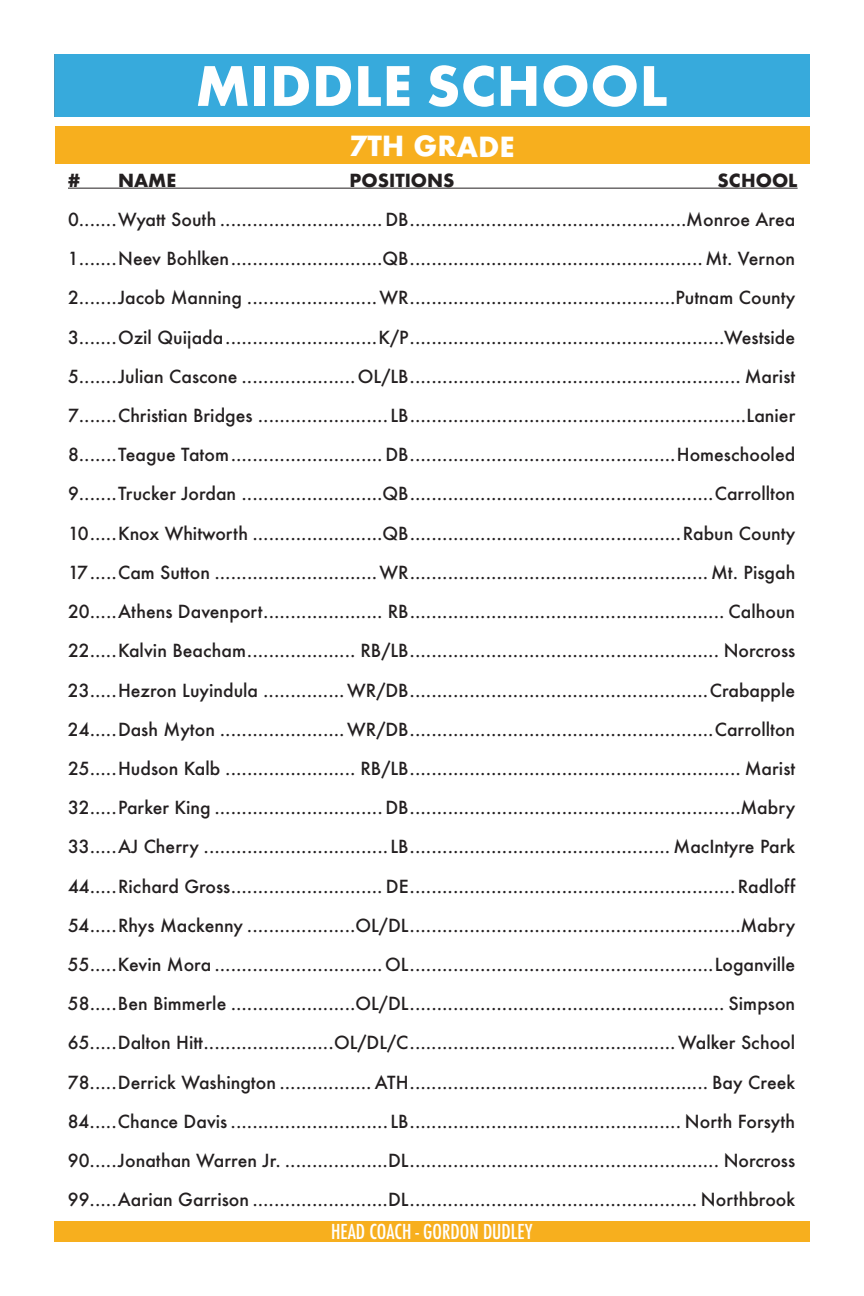
<style>
.page{position:relative;width:864px;height:1296px;background:#fff}
.page>*{position:absolute;margin:0;border:0;box-sizing:border-box;transform-origin:0 0}
.t1{font:700 59.6px "Futura PT";letter-spacing:.01em;color:#fff}
.t2{font:700 27px "Futura";color:#fff}
.t3{font:500 condensed 20px "Futura";color:#fff}
.t4{font:500 17.6px "Futura";color:#231f20}
.t5{font:700 17.6px "Futura";color:#231f20}
</style>
<div class="page">
<div style="left:55px;top:126px;width:754px;height:38px;background:#f7af1e"></div>
<div style="left:54px;top:1221px;width:756px;height:21px;background:#f7af1e"></div>
<hr style="left:68px;top:188px;width:730px;height:1px;background:#231f20">
<div style="left:55px;top:55px;width:755px;height:62px;background:#37aadc"></div>
<h1 class="t1" style="left:195px;top:48px;width:474px">MIDDLE SCHOOL</h1>
<h2 class="t2" style="left:349px;top:127px;width:168px">7TH GRADE</h2>
<p class="t5" style="left:68px;top:167px;width:13px">#</p>
<p class="t5" style="left:118px;top:167px;width:60px">NAME</p>
<p class="t5" style="left:350px;top:167px;width:106px">POSITIONS</p>
<p class="t5" style="left:717px;top:167px;width:82px">SCHOOL</p>
<p class="t4" style="left:68px;top:207px;width:729px">0.......Wyatt South .............................. DB...................................................Monroe Area</p>
<p class="t4" style="left:68px;top:247px;width:729px">1.......Neev Bohlken............................QB......................................................Mt. Vernon</p>
<p class="t4" style="left:68px;top:286px;width:729px">2.......Jacob Manning ........................WR.................................................Putnam County</p>
<p class="t4" style="left:68px;top:325px;width:729px">3.......Ozil Quijada............................K/P..........................................................Westside</p>
<p class="t4" style="left:68px;top:364px;width:729px">5.......Julian Cascone .....................OL/LB............................................................. Marist</p>
<p class="t4" style="left:68px;top:403px;width:729px">7.......Christian Bridges ........................ LB..............................................................Lanier</p>
<p class="t4" style="left:68px;top:443px;width:729px">8.......Teague Tatom............................ DB.................................................Homeschooled</p>
<p class="t4" style="left:68px;top:482px;width:729px">9.......Trucker Jordan ..........................QB........................................................Carrollton</p>
<p class="t4" style="left:68px;top:521px;width:729px">10.....Knox Whitworth ........................QB..................................................Rabun County</p>
<p class="t4" style="left:68px;top:560px;width:729px">17.....Cam Sutton ..............................WR.......................................................Mt. Pisgah</p>
<p class="t4" style="left:68px;top:599px;width:729px">20.....Athens Davenport...................... RB.......................................................... Calhoun</p>
<p class="t4" style="left:68px;top:639px;width:729px">22.....Kalvin Beacham.................... RB/LB......................................................... Norcross</p>
<p class="t4" style="left:68px;top:678px;width:729px">23.....Hezron Luyindula ...............WR/DB.......................................................Crabapple</p>
<p class="t4" style="left:68px;top:717px;width:729px">24.....Dash Myton .......................WR/DB........................................................Carrollton</p>
<p class="t4" style="left:68px;top:756px;width:729px">25.....Hudson Kalb ........................ RB/LB............................................................. Marist</p>
<p class="t4" style="left:68px;top:796px;width:729px">32.....Parker King ............................... DB.............................................................Mabry</p>
<p class="t4" style="left:68px;top:835px;width:729px">33.....AJ Cherry .................................. LB................................................ MacIntyre Park</p>
<p class="t4" style="left:68px;top:874px;width:729px">44.....Richard Gross............................ DE............................................................Radloff</p>
<p class="t4" style="left:68px;top:913px;width:729px">54.....Rhys Mackenny ....................OL/DL.............................................................Mabry</p>
<p class="t4" style="left:68px;top:952px;width:729px">55.....Kevin Mora ...............................OL........................................................Loganville</p>
<p class="t4" style="left:68px;top:992px;width:729px">58.....Ben Bimmerle .......................OL/DL.......................................................... Simpson</p>
<p class="t4" style="left:68px;top:1031px;width:729px">65.....Dalton Hitt........................OL/DL/C.................................................Walker School</p>
<p class="t4" style="left:68px;top:1070px;width:729px">78.....Derrick Washington ................. ATH....................................................... Bay Creek</p>
<p class="t4" style="left:68px;top:1109px;width:729px">84.....Chance Davis ............................. LB.................................................. North Forsyth</p>
<p class="t4" style="left:68px;top:1148px;width:729px">90.....Jonathan Warren Jr. ...................DL......................................................... Norcross</p>
<p class="t4" style="left:68px;top:1188px;width:729px">99.....Aarian Garrison .........................DL..................................................... Northbrook</p>
<p class="t3" style="left:331px;top:1219px;width:203px">HEAD COACH - GORDON DUDLEY</p>
</div>
